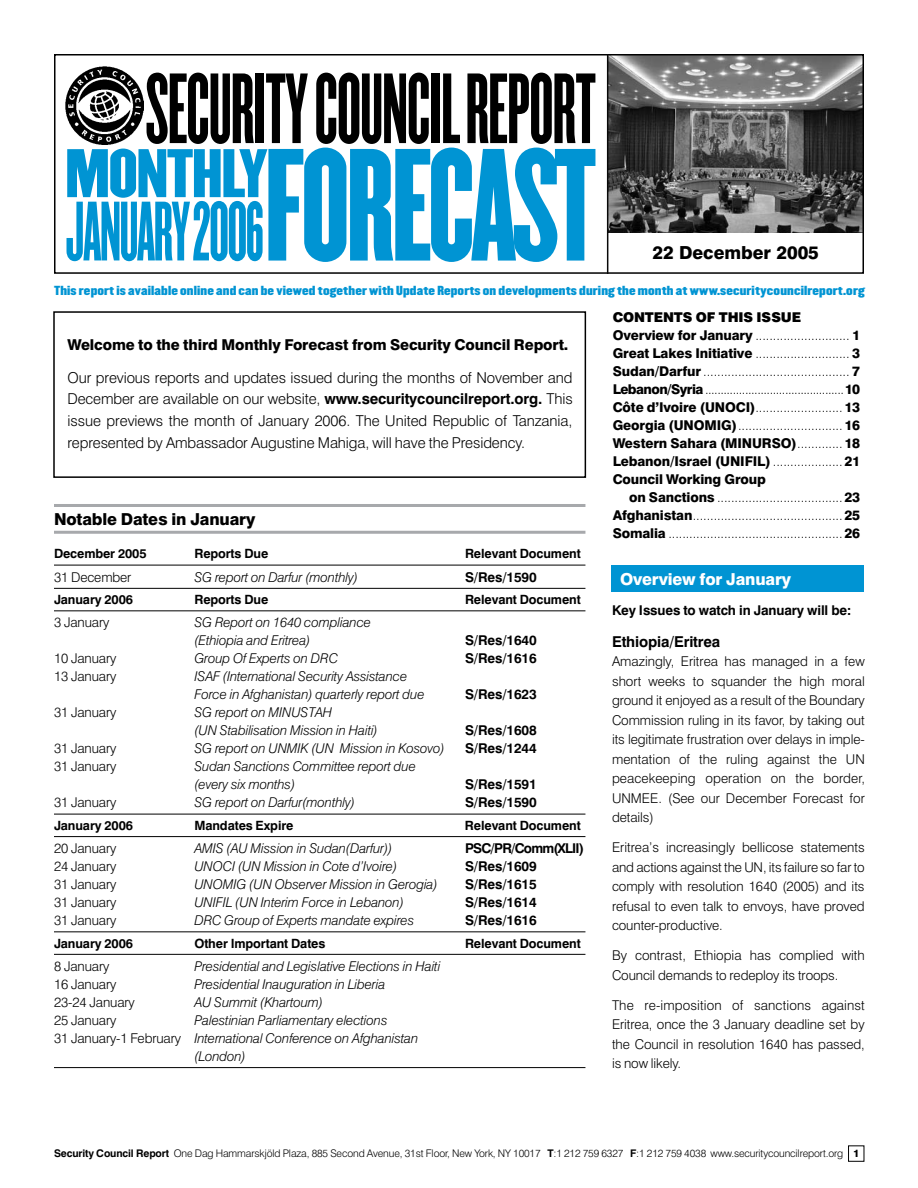
<style>
.page{position:relative;width:918px;height:1188px;background:#fff}
.page>*{position:absolute;margin:0;border:0;box-sizing:border-box;transform-origin:0 0}
.t1{font:139.5px "Champion HTF Featherweight";letter-spacing:-.025em;color:#0094d3}
.t2{font:87px "Champion HTF Bantamweight";letter-spacing:-.01em;color:#000}
.t3{font:73.5px "Champion HTF Bantamweight";letter-spacing:-.02em;color:#0094d3}
.t4{font:60px "Champion HTF Lightweight";letter-spacing:-.03em;color:#0094d3;scale:1.13 1}
.t5{font:800 18px "Swiss 721 BT";color:#000}
.t6{font:800 16.5px "Swiss 721 BT";letter-spacing:-.01em;color:#000}
.t7{font:800 16.5px "Swiss 721 BT";letter-spacing:-.01em;color:#fff}
.t8{font:300 15px/21.8px "Swiss 721 BT";letter-spacing:-.01em;color:#000;text-align:justify}
.t9{font:800 15px "Swiss 721 BT";letter-spacing:-.01em;color:#000}
.t10{font:700 15px "Swiss 721 BT";letter-spacing:-.01em;color:#000}
.t11{font:300 13.5px/19.5px "Swiss 721 BT";letter-spacing:-.01em;color:#000;text-align:justify}
.t12{font:italic 300 13.5px/18px "Swiss 721 BT";letter-spacing:-.01em;color:#000}
.t13{font:700 13.5px "Swiss 721 BT";letter-spacing:-.01em;color:#000}
.t14{font:700 13.5px "Swiss 721 BT";letter-spacing:-.06em;color:#000}
.t15{font:700 12.75px "Swiss 721 BT";letter-spacing:-.01em;color:#000}
.t16{font:11.55px "Champion HTF Middleweight";letter-spacing:.015em;color:#0094d3}
.t17{font:300 10.5px "Swiss 721 BT";letter-spacing:-.01em;color:#000}
.s1{font-weight:900}
.s2{font-weight:800}
.s3{font-weight:700}
.s4{font-style:normal}
</style>
<div class="page">
<div style="left:848px;top:1145px;width:16px;height:17px;border:1px solid #000"></div>
<img style="left:65px;top:67px;width:78px;height:77px">
<div style="left:53px;top:311px;width:533px;height:167px;border:2px solid #000"></div>
<img style="left:608px;top:57px;width:253px;height:175px">
<div style="left:611px;top:565px;width:253px;height:27px;background:#0094d3"></div>
<hr style="left:54px;top:504px;width:531px;height:3px;background:#a7a9ac">
<hr style="left:54px;top:531px;width:531px;height:3px;background:#a7a9ac">
<hr style="left:54px;top:565px;width:531px;height:1px;background:#000">
<hr style="left:54px;top:588px;width:531px;height:1px;background:#000">
<hr style="left:54px;top:611px;width:531px;height:1px;background:#000">
<hr style="left:54px;top:814px;width:531px;height:1px;background:#000">
<hr style="left:54px;top:836px;width:531px;height:1px;background:#000">
<hr style="left:54px;top:932px;width:531px;height:1px;background:#000">
<hr style="left:54px;top:954px;width:531px;height:1px;background:#000">
<hr style="left:54px;top:1067px;width:531px;height:1px;background:#000">
<div style="left:54px;top:54px;width:810px;height:220px;border:2px solid #000"></div>
<hr style="left:607px;top:54px;width:1px;height:220px;background:#080808">
<h2 class="t2" style="left:146px;top:57px;width:452px">SECURITY COUNCIL REPORT</h2>
<h3 class="t4" style="left:65px;top:134px;width:181px">Monthly</h3>
<h1 class="t1" style="left:265px;top:120px;width:333px">FORECAST</h1>
<h3 class="t3" style="left:65px;top:187px;width:200px">JANUARY 2006</h3>
<h3 class="t5" style="left:653px;top:242px;width:168px">22 December 2005</h3>
<p class="t16" style="left:54px;top:283px;width:812px">This report is available online and can be viewed together with Update Reports on developments during the month at www.securitycouncilreport.org</p>
<p class="t11" style="left:613px;top:308px;width:249px;line-height:18px;text-align:left"><span class="s1">CONTENTS OF THIS ISSUE </span><span class="s2">Overview for January</span> ........................... <span class="s2">1<br>Great Lakes Initiative</span> ........................... <span class="s2">3<br>Sudan/Darfur</span> .......................................... <span class="s2">7<br>Lebanon/Syria</span> .............................................<span class="s2">10<br>Côte d’Ivoire (UNOCI)</span>.........................<span class="s2">13<br>Georgia (UNOMIG)</span>..............................<span class="s2">16<br>Western Sahara (MINURSO)</span>.............<span class="s2">1 8<br>Lebanon/Israel (UNIFIL)</span> ....................<span class="s2">21<br>Council Working Group</span></p>
<p class="t11" style="left:613px;top:488px;width:249px;line-height:18px;text-indent:16px"><span class="s2">on Sanctions</span> ....................................<span class="s2">23<br>Afghanistan</span>...........................................<span class="s2">25<br>Somalia</span> ..................................................<span class="s2">26</span></p>
<p class="t7" style="left:620px;top:569px;width:173px">Overview for January</p>
<p class="t13" style="left:612px;top:602px;width:241px">Key Issues to watch in January will be:</p>
<p class="t10" style="left:612px;top:632px;width:110px">Ethiopia/Eritrea</p>
<p class="t11" style="left:612px;top:651px;width:254px">Amazingly, Eritrea has managed in a few short weeks to squander the high moral ground it enjoyed as a result of the Boundary Commission ruling in its favor, by taking out its legitimate frustration over delays in imple&shy;mentation of the ruling against the UN peacekeeping operation on the border, UNMEE. (See our December Forecast for details)</p>
<p class="t11" style="left:612px;top:837px;width:254px">Eritrea’s increasingly bellicose statements and actions against the UN, its failure so far to comply with resolution 1640 (2005) and its refusal to even talk to envoys, have proved counter-productive.</p>
<p class="t11" style="left:612px;top:945px;width:254px">By contrast, Ethiopia has complied with<br>Council demands to redeploy its troops.</p>
<p class="t11" style="left:612px;top:995px;width:254px">The re-imposition of sanctions against Eritrea, once the 3 January deadline set by the Council in resolution 1640 has passed, is now likely.</p>
<p class="t9" style="left:68px;top:336px;width:502px">Welcome to the third Monthly Forecast from Security Council Report.</p>
<p class="t8" style="left:68px;top:366px;width:507px">Our previous reports and updates issued during the months of November and December are available on our website, <span class="s3">www.securitycouncilreport.org.</span> This issue previews the month of January 2006. The United Republic of Tanzania, represented by Ambassador Augustine Mahiga, will have the Presidency.</p>
<p class="t6" style="left:54px;top:509px;width:203px">Notable Dates in January</p>
<p class="t15" style="left:54px;top:546px;width:94px">December 2005</p>
<p class="t15" style="left:194px;top:546px;width:75px">Reports Due</p>
<p class="t15" style="left:465px;top:546px;width:117px">Relevant Document</p>
<p class="t11" style="left:54px;top:567px;width:79px">31 December</p>
<p class="t12" style="left:194px;top:568px;width:165px">SG report on Darfur (monthly)</p>
<p class="t13" style="left:465px;top:569px;width:73px">S/Res/1590</p>
<p class="t15" style="left:54px;top:592px;width:81px">January 2006</p>
<p class="t15" style="left:194px;top:592px;width:75px">Reports Due</p>
<p class="t15" style="left:465px;top:592px;width:117px">Relevant Document</p>
<p class="t11" style="left:54px;top:613px;width:57px">3 January</p>
<p class="t12" style="left:194px;top:613px;width:178px">SG Report on 1640 compliance (Ethiopia and Eritrea)</p>
<p class="t13" style="left:465px;top:632px;width:73px">S/Res/1640</p>
<p class="t11" style="left:54px;top:649px;width:64px">10 January</p>
<p class="t12" style="left:194px;top:649px;width:145px">Group Of Experts on DRC</p>
<p class="t13" style="left:465px;top:650px;width:73px">S/Res/1616</p>
<p class="t11" style="left:54px;top:667px;width:64px">13 January</p>
<p class="t12" style="left:194px;top:667px;width:232px">ISAF (International Security Assistance<br>Force in Afghanistan) quarterly report due</p>
<p class="t13" style="left:465px;top:686px;width:73px">S/Res/1623</p>
<p class="t11" style="left:54px;top:703px;width:64px">31 January</p>
<p class="t12" style="left:194px;top:703px;width:185px">SG report on MINUSTAH<br>(UN Stabilisation Mission in Haiti)</p>
<p class="t13" style="left:465px;top:722px;width:73px">S/Res/1608</p>
<p class="t11" style="left:54px;top:739px;width:64px">31 January</p>
<p class="t12" style="left:194px;top:739px;width:252px">SG report on UNMIK (UN Mission in Kosovo)</p>
<p class="t13" style="left:465px;top:740px;width:73px">S/Res/1244</p>
<p class="t11" style="left:54px;top:757px;width:64px">31 January</p>
<p class="t12" style="left:194px;top:757px;width:223px">Sudan Sanctions Committee report due (every six months)</p>
<p class="t13" style="left:465px;top:776px;width:73px">S/Res/1591</p>
<p class="t11" style="left:54px;top:793px;width:64px">31 January</p>
<p class="t12" style="left:194px;top:793px;width:162px">SG report on Darfur(monthly)</p>
<p class="t13" style="left:465px;top:794px;width:73px">S/Res/1590</p>
<p class="t15" style="left:54px;top:818px;width:81px">January 2006</p>
<p class="t15" style="left:194px;top:818px;width:101px">Mandates Expire</p>
<p class="t15" style="left:465px;top:818px;width:117px">Relevant Document</p>
<p class="t11" style="left:54px;top:838px;width:64px">20 January</p>
<p class="t12" style="left:194px;top:839px;width:200px">AMIS (AU Mission in Sudan(Darfur))</p>
<p class="t14" style="left:465px;top:840px;width:121px">PSC/PR/Comm(XLII)</p>
<p class="t11" style="left:54px;top:856px;width:64px">24 January</p>
<p class="t12" style="left:194px;top:857px;width:204px">UNOCI (UN Mission in Cote d’Ivoire)</p>
<p class="t13" style="left:465px;top:858px;width:73px">S/Res/1609</p>
<p class="t11" style="left:54px;top:874px;width:64px">31 January</p>
<p class="t12" style="left:194px;top:875px;width:245px">UNOMIG (UN Observer Mission in Gerogia)</p>
<p class="t13" style="left:465px;top:876px;width:73px">S/Res/1615</p>
<p class="t11" style="left:54px;top:892px;width:64px">31 January</p>
<p class="t12" style="left:194px;top:893px;width:211px">UNIFIL (UN Interim Force in Lebanon)</p>
<p class="t13" style="left:465px;top:894px;width:73px">S/Res/1614</p>
<p class="t11" style="left:54px;top:910px;width:64px">31 January</p>
<p class="t12" style="left:194px;top:911px;width:221px">DRC Group of Experts mandate expires</p>
<p class="t13" style="left:465px;top:912px;width:73px">S/Res/1616</p>
<p class="t15" style="left:54px;top:935px;width:81px">January 2006</p>
<p class="t15" style="left:194px;top:935px;width:132px">Other Important Dates</p>
<p class="t15" style="left:465px;top:935px;width:117px">Relevant Document</p>
<p class="t11" style="left:54px;top:956px;width:57px">8 January</p>
<p class="t12" style="left:194px;top:957px;width:248px">Presidential and Legislative Elections in Haiti</p>
<p class="t11" style="left:54px;top:974px;width:64px">16 January</p>
<p class="t12" style="left:194px;top:975px;width:192px">Presidential Inauguration in Liberia</p>
<p class="t11" style="left:54px;top:992px;width:82px">23-24 January</p>
<p class="t12" style="left:194px;top:993px;width:130px">AU Summit (Khartoum)</p>
<p class="t11" style="left:54px;top:1010px;width:64px">25 January</p>
<p class="t12" style="left:194px;top:1011px;width:195px">Palestinian Parliamentary elections</p>
<p class="t12" style="left:54px;top:1029px;width:366px"><span class="s4">31 January-1 February</span> International Conference on Afghanistan</p>
<p class="t12" style="left:194px;top:1047px;width:53px">(London)</p>
<p class="t17" style="left:54px;top:1147px;width:791px"><span class="s3">Security Council Report</span> One Dag Hammarskjöld Plaza, 885 Second Avenue, 31st Floor, New York, NY 10017 <span class="s3">T</span>:1 212 759 6327 <span class="s3">F</span>:1 212 759 4038 www.securitycouncilreport.org</p>
</div>
